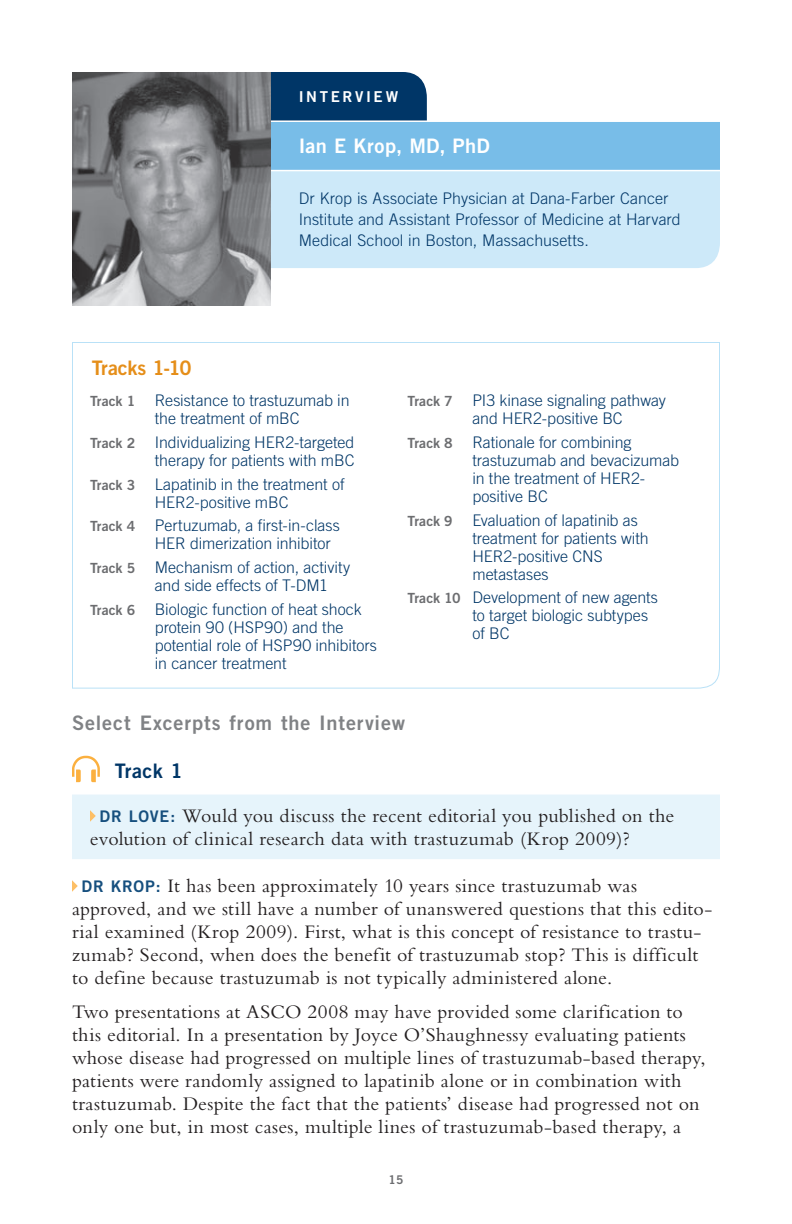
<style>
.page{position:relative;width:792px;height:1224px;background:#fff}
.page>*{position:absolute;margin:0;border:0;box-sizing:border-box;transform-origin:0 0}
.t1{font:20px/23px "Bembo RTP Std";letter-spacing:.01em;color:#231f20}
.t2{font:20px "Trade Gothic LT Std Bd 2";letter-spacing:.045em;color:#808285}
.t3{font:20px "Trade Gothic LT Std Bd 2";letter-spacing:.015em;color:#fff}
.t4{font:20px "Trade Gothic LT Std Bd 2";letter-spacing:-.01em;color:#e58e19}
.t5{font:20px "Trade Gothic LT Std Bd 2";letter-spacing:.015em;color:#003667}
.t6{font:300 16px/18px "Trade Gothic LT Std";color:#003667}
.t7{font:15px "Trade Gothic LT Std Bd 2";letter-spacing:.175em;color:#fff}
.t8{font:12px "Trade Gothic LT Std Bd 2";color:#6c6d70}
.s1{font-family:"Trade Gothic LT Std Bd 2";font-weight:400;font-size:14px;color:#6c6d70}
.s2{font-family:"Trade Gothic LT Std Bd 2";font-size:16px;color:#164f7e}
</style>
<div class="page">
<div style="left:270px;top:72px;width:157px;height:48px;background:#003667"></div>
<div style="left:270px;top:121px;width:450px;height:50px;background:#78bde8"></div>
<div style="left:270px;top:171px;width:450px;height:97px;background:#cde9f9"></div>
<hr style="left:270px;top:170px;width:450px;height:1px;background:#fff">
<hr style="left:270px;top:120px;width:450px;height:2px;background:#fff">
<svg style="left:72px;top:342px;width:648px;height:347px"></svg>
<img style="left:72px;top:72px;width:198px;height:234px">
<div style="left:72px;top:795px;width:648px;height:64px;background:#e6f4fb"></div>
<svg style="left:72px;top:756px;width:28px;height:26px"></svg>
<svg style="left:90px;top:810px;width:6px;height:12px"></svg>
<svg style="left:72px;top:880px;width:6px;height:12px"></svg>
<p class="t7" style="left:299px;top:87px;width:101px">INTERVIEW</p>
<p class="t3" style="left:299px;top:134px;width:193px">Ian E Krop, MD, PhD</p>
<p class="t6" style="left:299px;top:187px;width:383px;line-height:21px">Dr Krop is Associate Physician at Dana-Farber Cancer<br>Institute and Assistant Professor of Medicine at Harvard<br>Medical School in Boston, Massachusetts.</p>
<p class="t4" style="left:92px;top:356px;width:101px">Tracks 1-10</p>
<p class="t6" style="left:155px;top:391px;width:196px;text-indent:-65px"><span class="s1">Track 1</span> Resistance to trastuzumab in the treatment of mBC</p>
<p class="t6" style="left:90px;top:433px;width:266px;text-align:right"><span class="s1">Track 2</span> Individualizing HER2-targeted therapy for patients with mBC</p>
<p class="t6" style="left:90px;top:475px;width:256px;text-align:center"><span class="s1">Track 3</span> Lapatinib in the treatment of<br>HER2-positive mBC</p>
<p class="t6" style="left:155px;top:516px;width:187px;text-indent:-65px"><span class="s1">Track 4</span> Pertuzumab, a first-in-class<br>HER dimerization inhibitor</p>
<p class="t6" style="left:155px;top:558px;width:197px;text-indent:-65px"><span class="s1">Track 5</span> Mechanism of action, activity and side effects of T-DM1</p>
<p class="t6" style="left:155px;top:600px;width:224px;text-indent:-65px"><span class="s1">Track 6</span> Biologic function of heat shock protein 90 (HSP90) and the potential role of HSP90 inhibitors in cancer treatment</p>
<p class="t6" style="left:472px;top:391px;width:195px;text-indent:-65px"><span class="s1">Track 7</span> PI3 kinase signaling pathway and HER2-positive BC</p>
<p class="t6" style="left:472px;top:433px;width:208px;text-indent:-65px"><span class="s1">Track 8</span> Rationale for combining trastuzumab and bevacizumab in the treatment of HER2- positive BC</p>
<p class="t6" style="left:472px;top:511px;width:178px;text-indent:-65px"><span class="s1">Track 9</span> Evaluation of lapatinib as treatment for patients with<br>HER2-positive CNS metastases</p>
<p class="t6" style="left:472px;top:588px;width:187px;text-indent:-65px"><span class="s1">Track 10</span> Development of new agents to target biologic subtypes of BC</p>
<p class="t2" style="left:72px;top:710px;width:335px">Select Excerpts from the Interview</p>
<p class="t5" style="left:115px;top:758px;width:69px">Track 1</p>
<p class="t1" style="left:90px;top:804px;width:586px;text-indent:10px"><span class="s2">DR LOVE:</span> Would you discuss the recent editorial you published on the evolution of clinical research data with trastuzumab (Krop 2009)?</p>
<p class="t1" style="left:72px;top:874px;width:642px;text-indent:10px"><span class="s2">DR KROP:</span> It has been approximately 10 years since trastuzumab was approved, and we still have a number of unanswered questions that this edito&shy;rial examined (Krop 2009). First, what is this concept of resistance to trastu&shy;zumab? Second, when does the benefit of trastuzumab stop? This is difficult to define because trastuzumab is not typically administered alone.</p>
<p class="t1" style="left:72px;top:1000px;width:635px">Two presentations at ASCO 2008 may have provided some clarification to this editorial. In a presentation by Joyce O’Shaughnessy evaluating patients whose disease had progressed on multiple lines of trastuzumab-based therapy, patients were randomly assigned to lapatinib alone or in combination with trastuzumab. Despite the fact that the patients’ disease had progressed not on only one but, in most cases, multiple lines of trastuzumab-based therapy, a</p>
<p class="t8" style="left:389px;top:1172px;width:16px">15</p>
</div>
